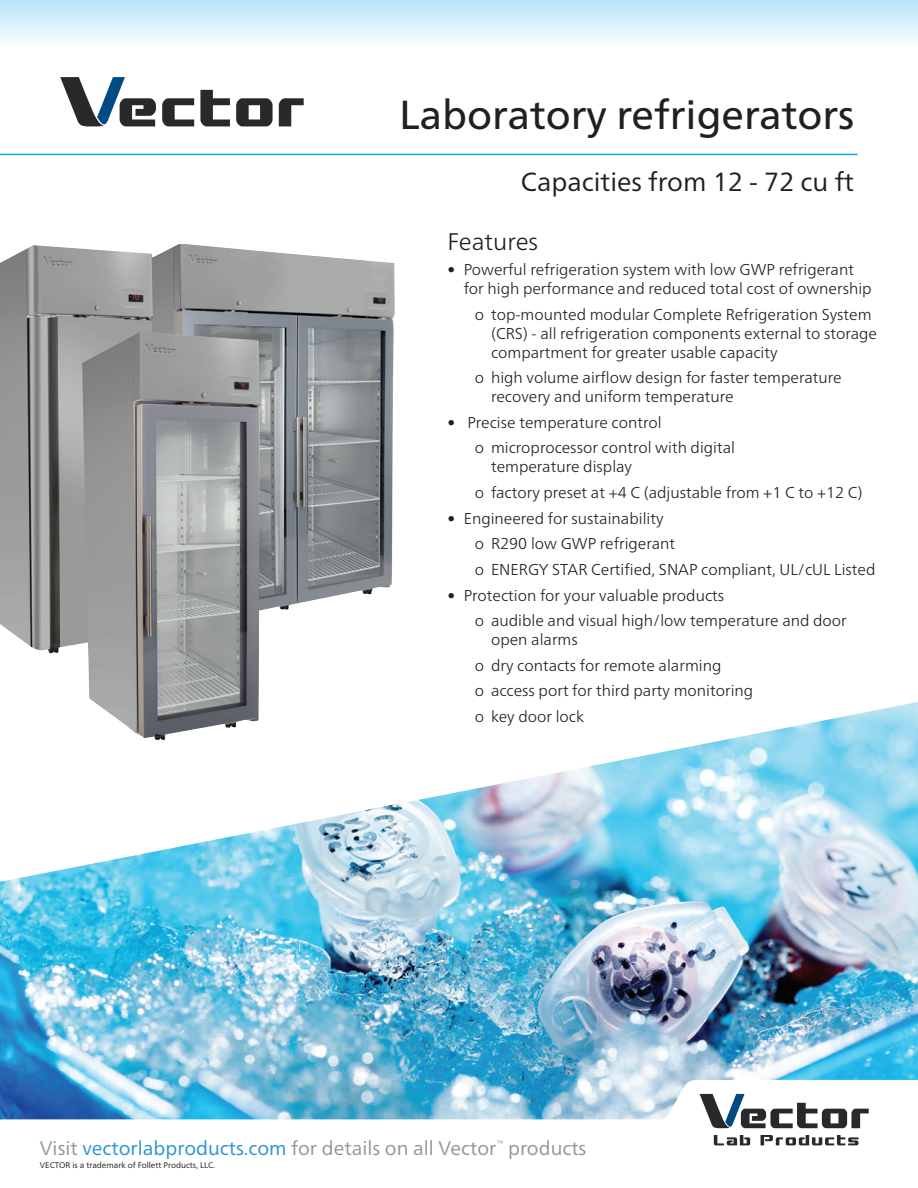
<style>
.page{position:relative;width:918px;height:1188px;background:#fff}
.page>*{position:absolute;margin:0;border:0;box-sizing:border-box;transform-origin:0 0}
.VS_Heading{font:40.5px "Frutiger Neue LT Pro";color:#231f20}
.VS_Subhead{font:26.25px "Frutiger Neue LT Pro";color:#231f20}
.VS_Features_Head{font:300 24px "Frutiger Neue LT Pro";color:#231f20}
.VS_Visit_CTA{font:19.5px "Frutiger Neue LT Pro";color:#939598}
.VS_Bullet_2{font:300 15.75px/18.9px "Frutiger Neue LT Pro";color:#231f20}
.VS_Bullet_1{font:300 15.75px/18.9px "Frutiger Neue LT Pro";color:#231f20}
.VS_Attribution{font:8.25px "Frutiger Neue LT Pro";color:#231f20}
.VS_Visit_CTA-2{font:7.8px "Frutiger Neue LT Pro";color:#939598}
.s1{color:#2b94d1}
</style>
<div class="page">
<svg style="left:0;top:0;width:918px;height:117px"></svg>
<img style="left:0;top:702px;width:918px;height:378px">
<svg style="left:0;top:1080px;width:860px;height:66px"></svg>
<svg style="left:700px;top:1094px;width:169px;height:34px"></svg>
<svg style="left:714px;top:1135px;width:36px;height:10px"></svg>
<svg style="left:761px;top:1135px;width:97px;height:10px"></svg>
<img style="left:0;top:244px;width:395px;height:496px">
<svg style="left:279px;top:98px;width:25px;height:28px"></svg>
<svg style="left:236px;top:98px;width:37px;height:28px"></svg>
<svg style="left:200px;top:90px;width:30px;height:36px"></svg>
<svg style="left:162px;top:98px;width:32px;height:28px"></svg>
<svg style="left:60px;top:77px;width:96px;height:49px"></svg>
<hr style="left:0;top:154px;width:858px;height:1px;background:#00aeef">
<p class="VS_Heading" style="left:399px;top:90px;width:457px">Laboratory refrigerators</p>
<p class="VS_Subhead" style="left:521px;top:166px;width:335px">Capacities from 12 - 72 cu ft</p>
<p class="VS_Features_Head" style="left:448px;top:227px;width:92px">Features</p>
<p class="VS_Bullet_1" style="left:464px;top:260px;width:409px;text-indent:-16px">• Powerful refrigeration system with low GWP refrigerant for high performance and reduced total cost of ownership</p>
<p class="VS_Bullet_2" style="left:491px;top:305px;width:387px;text-indent:-16px">o top-mounted modular Complete Refrigeration System (CRS) - all refrigeration components external to storage compartment for greater usable capacity</p>
<p class="VS_Bullet_2" style="left:491px;top:368px;width:352px;text-indent:-16px">o high volume airflow design for faster temperature recovery and uniform temperature</p>
<p class="VS_Bullet_1" style="left:448px;top:413px;width:216px">• Precise temperature control</p>
<p class="VS_Bullet_2" style="left:491px;top:438px;width:246px;text-indent:-16px">o microprocessor control with digital temperature display</p>
<p class="VS_Bullet_2" style="left:475px;top:483px;width:389px">o factory preset at +4 C (adjustable from +1 C to +12 C)</p>
<p class="VS_Bullet_1" style="left:448px;top:509px;width:218px">• Engineered for sustainability</p>
<p class="VS_Bullet_2" style="left:475px;top:534px;width:202px">o R290 low GWP refrigerant</p>
<p class="VS_Bullet_2" style="left:475px;top:560px;width:402px">o ENERGY STAR Certified, SNAP compliant, UL/cUL Listed</p>
<p class="VS_Bullet_1" style="left:448px;top:586px;width:278px">• Protection for your valuable products</p>
<p class="VS_Bullet_2" style="left:491px;top:611px;width:357px;text-indent:-16px">o audible and visual high/low temperature and door open alarms</p>
<p class="VS_Bullet_2" style="left:475px;top:656px;width:248px">o dry contacts for remote alarming</p>
<p class="VS_Bullet_2" style="left:475px;top:681px;width:280px">o access port for third party monitoring</p>
<p class="VS_Bullet_2" style="left:475px;top:707px;width:111px">o key door lock</p>
<p class="VS_Visit_CTA" style="left:40px;top:1136px;width:458px">Visit <span class="s1">vectorlabproducts.com</span> for details on all Vector</p>
<p class="VS_Visit_CTA-2" style="left:496px;top:1138px;width:9px">™</p>
<p class="VS_Visit_CTA" style="left:508px;top:1136px;width:80px">products</p>
<p class="VS_Attribution" style="left:40px;top:1160px;width:177px">VECTOR is a trademark of Follett Products, LLC.</p>
</div>
